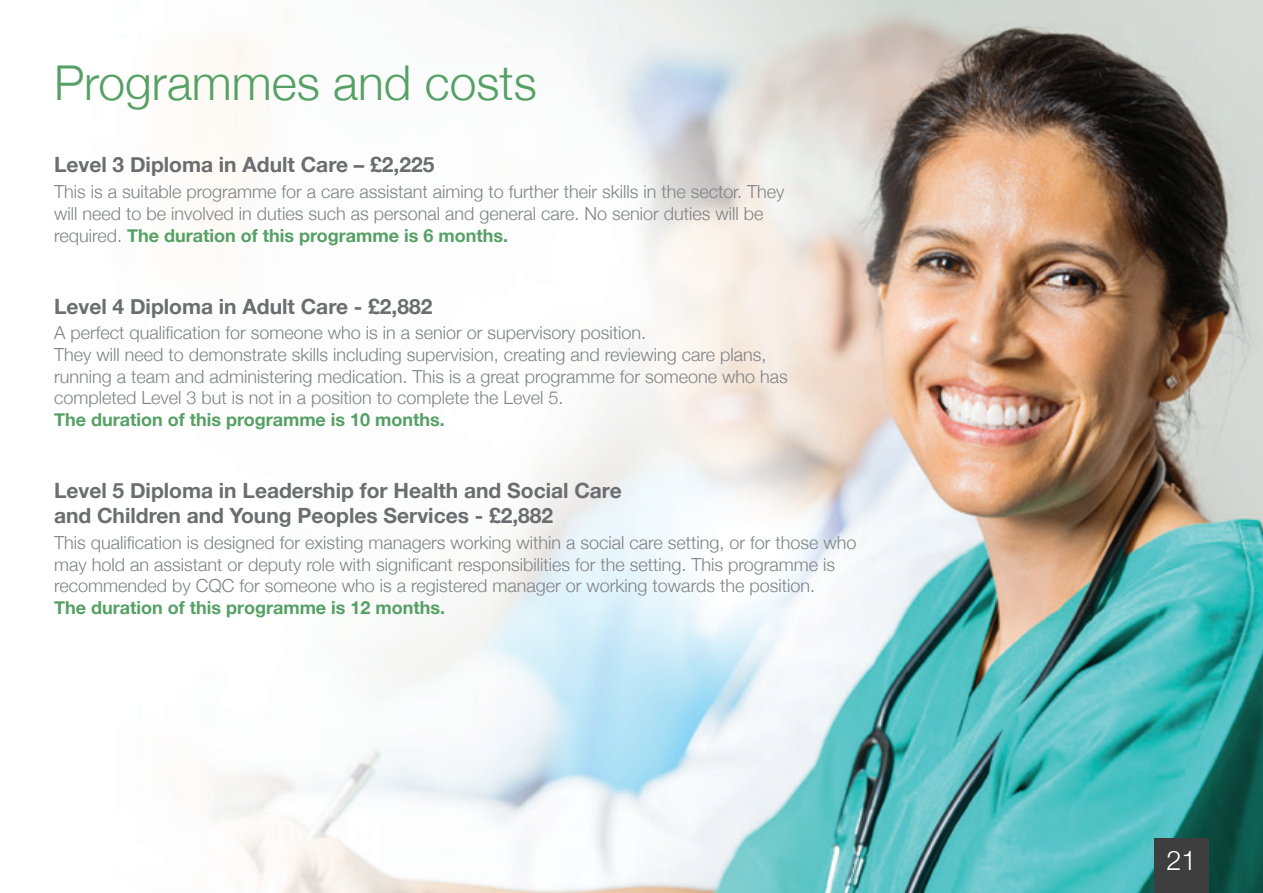
<style>
.page{position:relative;width:1263px;height:893px;background:#fff}
.page>*{position:absolute;margin:0;border:0;box-sizing:border-box;transform-origin:0 0}
.t1{font:300 48px "Helvetica Neue";color:#55a064}
.t2{font:300 27px "Helvetica Neue";color:#fff}
.t3{font:700 21px/25.2px "Helvetica Neue";color:#6c6d70}
.t4{font:300 18px/21.6px "Helvetica Neue";color:#808285}
.t5{font:700 18px "Helvetica Neue";color:#55a064}
.s1{font-weight:700;color:#55a064}
</style>
<div class="page">
<img style="left:218px;top:0;width:1045px;height:893px">
<div style="left:1154px;top:839px;width:55px;height:54px;background:#3e3e3f"></div>
<h1 class="t1" style="left:54px;top:54px;width:484px">Programmes and costs</h1>
<p class="t3" style="left:54px;top:152px;width:382px">Level 3 Diploma in Adult Care – £2,225</p>
<p class="t4" style="left:54px;top:181px;width:732px">This is a suitable programme for a care assistant aiming to further their skills in the sector. They will need to be involved in duties such as personal and general care. No senior duties will be required. <span class="s1">The duration of this programme is 6 months.</span></p>
<p class="t3" style="left:54px;top:293px;width:380px">Level 4 Diploma in Adult Care - £2,882</p>
<p class="t4" style="left:54px;top:322px;width:735px">A perfect qualification for someone who is in a senior or supervisory position.<br>They will need to demonstrate skills including supervision, creating and reviewing care plans, running a team and administering medication. This is a great programme for someone who has completed Level 3 but is not in a position to complete the Level 5.</p>
<p class="t5" style="left:54px;top:408px;width:392px">The duration of this programme is 10 months.</p>
<p class="t3" style="left:54px;top:477px;width:569px">Level 5 Diploma in Leadership for Health and Social Care and Children and Young Peoples Services - £2,882</p>
<p class="t4" style="left:54px;top:531px;width:804px">This qualification is designed for existing managers working within a social care setting, or for those who may hold an assistant or deputy role with significant responsibilities for the setting. This programme is recommended by CQC for someone who is a registered manager or working towards the position.</p>
<p class="t5" style="left:54px;top:597px;width:393px">The duration of this programme is 12 months.</p>
<h2 class="t2" style="left:1166px;top:844px;width:32px">21</h2>
</div>
